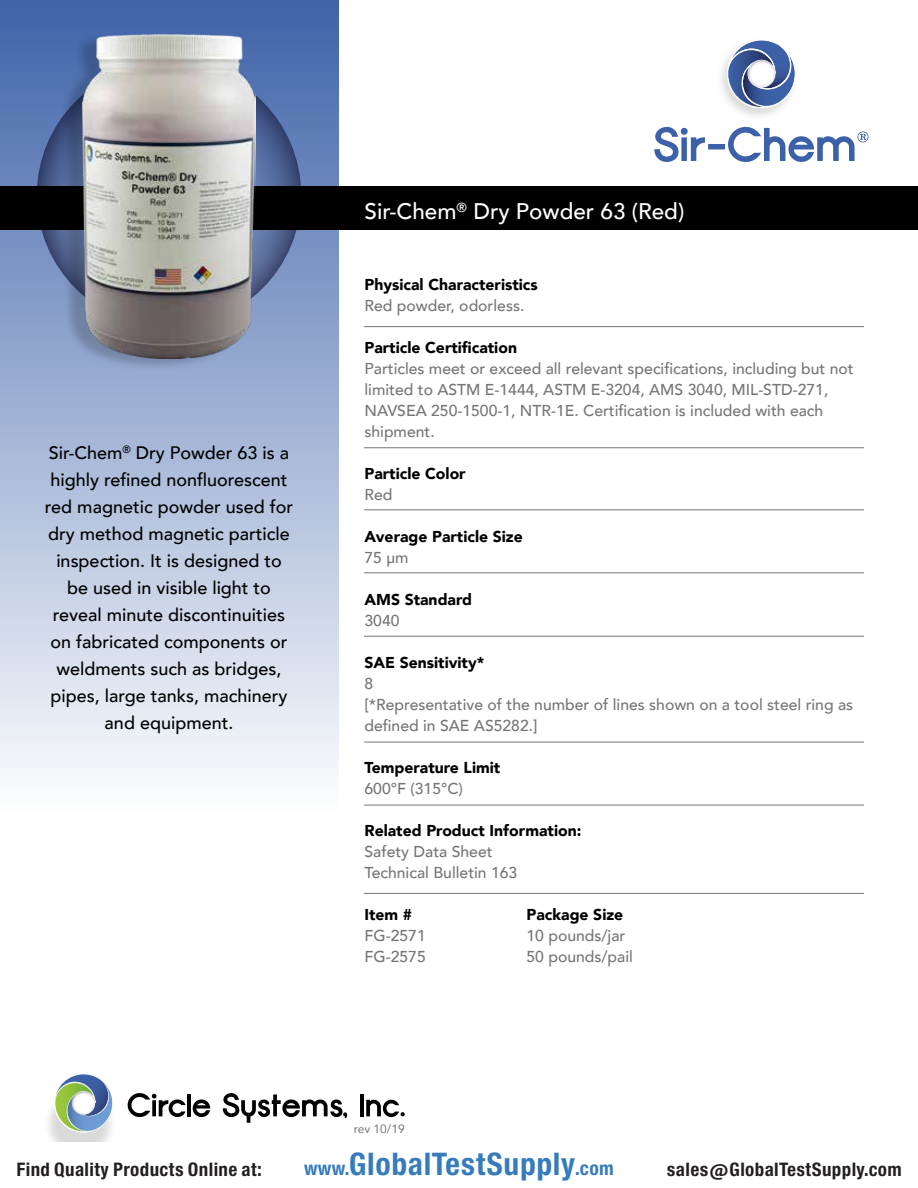
<style>
.page{position:relative;width:918px;height:1188px;background:#fff}
.page>*{position:absolute;margin:0;border:0;box-sizing:border-box;transform-origin:0 0}
.t1{font:29.7px "Europa Gro Nr 2 SBOP Bol Con";letter-spacing:.02em;color:#367bbc}
.t2{font:500 22.5px "Avenir";color:#fff}
.t3{font:500 18px/27px "Avenir";color:#000;text-align:center}
.t4{font:17.85px "Europa Gro Nr 2 SBOP Bol Con";letter-spacing:.02em;color:#231f20}
.t5{font:500 15.75px/21px "Avenir";color:#777577}
.t6{font:900 15.75px "Avenir";color:#000}
.t7{font:12px "Avenir";color:#777577}
.s1{font-size:18.3px}
</style>
<div class="page">
<div style="left:0;top:0;width:338px;height:810px;background:linear-gradient(to bottom,#3e63a9,#fdfdfe)"></div>
<svg style="left:37px;top:63px;width:264px;height:264px"></svg>
<div style="left:0;top:186px;width:918px;height:43px;background:#000"></div>
<div style="left:61px;top:32px;width:188px;height:340px;background:#000;opacity:.2"></div>
<img style="left:83px;top:34px;width:172px;height:324px">
<svg style="left:128px;top:1093px;width:58px;height:24px"></svg>
<hr style="left:187px;top:1094px;width:4px;height:22px;background:#000">
<svg style="left:193px;top:1100px;width:17px;height:17px"></svg>
<svg style="left:223px;top:1093px;width:124px;height:30px"></svg>
<hr style="left:360px;top:1094px;width:4px;height:22px;background:#000">
<svg style="left:366px;top:1100px;width:39px;height:17px"></svg>
<div style="left:42px;top:1067px;width:75px;height:75px;background:#000;opacity:.15"></div>
<svg style="left:55px;top:1074px;width:57px;height:59px"></svg>
<hr style="left:364px;top:326px;width:500px;height:1px;background:#777577">
<hr style="left:364px;top:448px;width:500px;height:1px;background:#777577">
<hr style="left:364px;top:510px;width:500px;height:1px;background:#777577">
<hr style="left:364px;top:573px;width:500px;height:1px;background:#777577">
<hr style="left:364px;top:636px;width:500px;height:1px;background:#777577">
<hr style="left:364px;top:742px;width:500px;height:1px;background:#777577">
<hr style="left:364px;top:805px;width:500px;height:1px;background:#777577">
<hr style="left:364px;top:893px;width:500px;height:1px;background:#777577">
<svg style="left:654px;top:127px;width:215px;height:35px"></svg>
<div style="left:715px;top:37px;width:85px;height:85px;background:#000;opacity:.15"></div>
<svg style="left:726px;top:40px;width:69px;height:69px"></svg>
<p class="t3" style="left:45px;top:438px;width:250px">Sir-Chem<sup>®</sup> Dry Powder 63 is a highly refined nonfluorescent red magnetic powder used for dry method magnetic particle inspection. It is designed to be used in visible light to reveal minute discontinuities on fabricated components or weldments such as bridges, pipes, large tanks, machinery and equipment.</p>
<h2 class="t2" style="left:364px;top:192px;width:321px">Sir-Chem<sup>®</sup> Dry Powder 63 (Red)</h2>
<p class="t6" style="left:364px;top:271px;width:175px">Physical Characteristics</p>
<p class="t5" style="left:364px;top:294px;width:161px">Red powder, odorless.</p>
<p class="t6" style="left:364px;top:334px;width:154px">Particle Certification</p>
<p class="t5" style="left:364px;top:357px;width:491px">Particles meet or exceed all relevant specifications, including but not limited to ASTM E-1444, ASTM E-3204, AMS 3040, MIL-STD-271, NAVSEA 250-1500-1, NTR-1E. Certification is included with each shipment.</p>
<p class="t6" style="left:364px;top:460px;width:103px">Particle Color</p>
<p class="t5" style="left:364px;top:483px;width:30px">Red</p>
<p class="t6" style="left:364px;top:523px;width:160px">Average Particle Size</p>
<p class="t5" style="left:364px;top:546px;width:46px">75 μm</p>
<p class="t6" style="left:364px;top:586px;width:109px">AMS Standard</p>
<p class="t5" style="left:364px;top:609px;width:37px">3040</p>
<p class="t6" style="left:364px;top:649px;width:121px">SAE Sensitivity*</p>
<p class="t5" style="left:364px;top:672px;width:490px">8<br>[*Representative of the number of lines shown on a tool steel ring as defined in SAE AS5282.]</p>
<p class="t6" style="left:364px;top:754px;width:137px">Temperature Limit</p>
<p class="t5" style="left:364px;top:777px;width:100px">600°F (315°C)</p>
<p class="t6" style="left:364px;top:817px;width:218px">Related Product Information:</p>
<p class="t5" style="left:364px;top:840px;width:154px">Safety Data Sheet<br>Technical Bulletin 163</p>
<p class="t6" style="left:364px;top:901px;width:49px">Item #</p>
<p class="t6" style="left:527px;top:901px;width:98px">Package Size</p>
<p class="t5" style="left:364px;top:924px;width:63px">FG-2571</p>
<p class="t5" style="left:527px;top:924px;width:100px">10 pounds/jar</p>
<p class="t5" style="left:364px;top:945px;width:63px">FG-2575</p>
<p class="t5" style="left:527px;top:945px;width:108px">50 pounds/pail</p>
<p class="t7" style="left:354px;top:1119px;width:52px">rev 10/19</p>
<p class="t4" style="left:16px;top:1159px;width:247px">Find Quality Products Online at:</p>
<h1 class="t1" style="left:304px;top:1147px;width:311px"><span class="s1">www.</span>GlobalTestSupply<span class="s1">.com</span></h1>
<p class="t4" style="left:667px;top:1159px;width:236px">sales@GlobalTestSupply.com</p>
</div>
